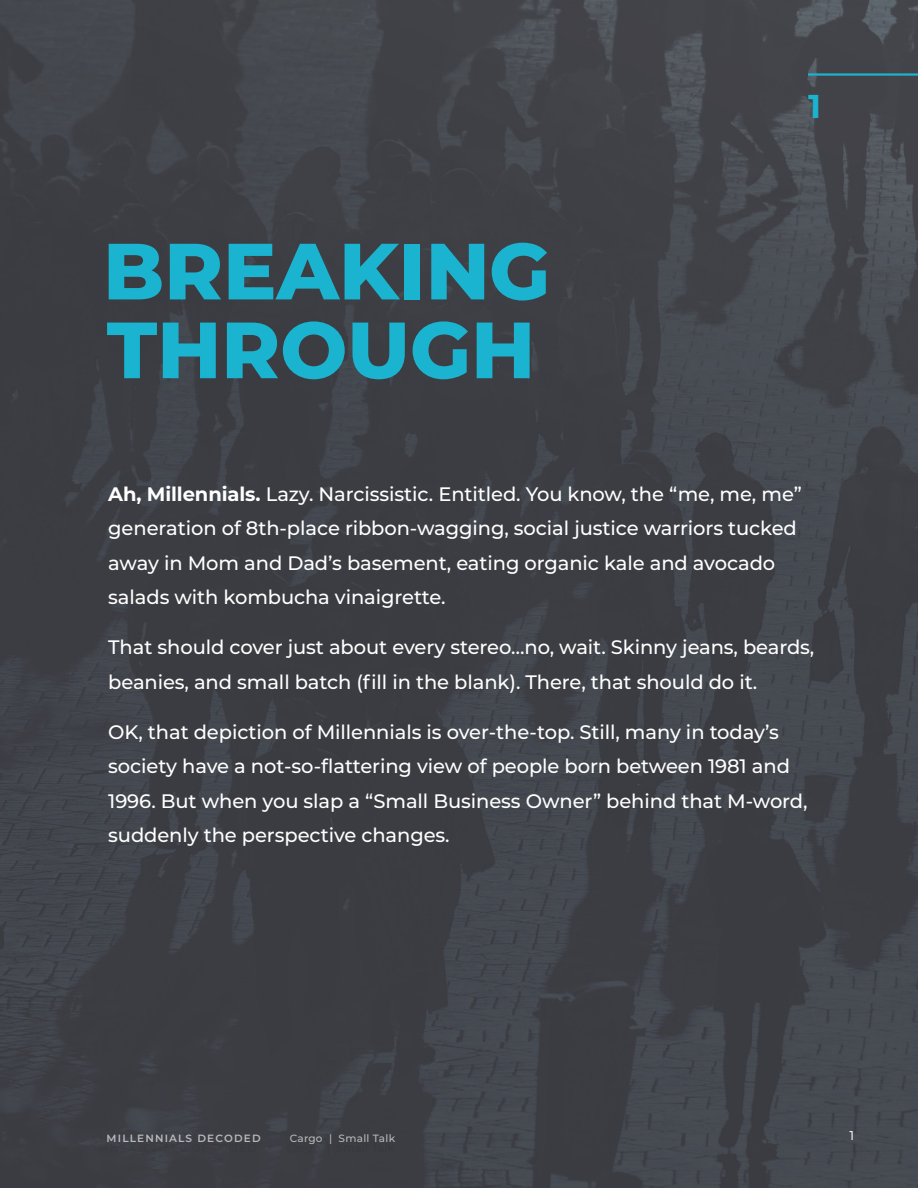
<style>
.page{position:relative;width:918px;height:1188px;background:#fff}
.page>*{position:absolute;margin:0;border:0;box-sizing:border-box;transform-origin:0 0}
.t1{font:800 79.5px/78.8px "Montserrat";color:#1ab3d0}
.t2{font:700 33px "Montserrat";color:#1ab3d0}
.t3{font:500 19.5px/34.5px "Montserrat";letter-spacing:-.005em;color:#fff}
.t4{font:500 12.75px "Montserrat";color:#fff}
.t5{font:600 10.5px "Montserrat";letter-spacing:.11em;color:#fff}
.t6{font:500 10.5px "Montserrat";letter-spacing:.025em;color:#fff}
.s1{font-weight:700}
</style>
<div class="page">
<img style="left:0;top:0;width:918px;height:1188px">
<hr style="left:808px;top:73px;width:110px;height:3px;background:#1ab3d0">
<h1 class="t1" style="left:103px;top:227px;width:449px">BREAKING<br>THROUGH</h1>
<h2 class="t2" style="left:808px;top:83px;width:14px">1</h2>
<p class="t3" style="left:108px;top:476px;width:695px"><span class="s1">Ah, Millennials.</span> Lazy. Narcissistic. Entitled. You know, the “me, me, me” generation of 8th-place ribbon-wagging, social justice warriors tucked away in Mom and Dad’s basement, eating organic kale and avocado salads with kombucha vinaigrette.</p>
<p class="t3" style="left:108px;top:629px;width:708px">That should cover just about every stereo…no, wait. Skinny jeans, beards, beanies, and small batch (fill in the blank). There, that should do it.</p>
<p class="t3" style="left:108px;top:714px;width:701px">OK, that depiction of Millennials is over-the-top. Still, many in today’s society have a not-so-flattering view of people born between 1981 and 1996. But when you slap a “Small Business Owner” behind that M-word, suddenly the perspective changes.</p>
<p class="t5" style="left:107px;top:1131px;width:156px">MILLENNIALS DECODED</p>
<p class="t6" style="left:290px;top:1131px;width:107px">Cargo | Small Talk</p>
<p class="t4" style="left:850px;top:1126px;width:6px">1</p>
</div>
